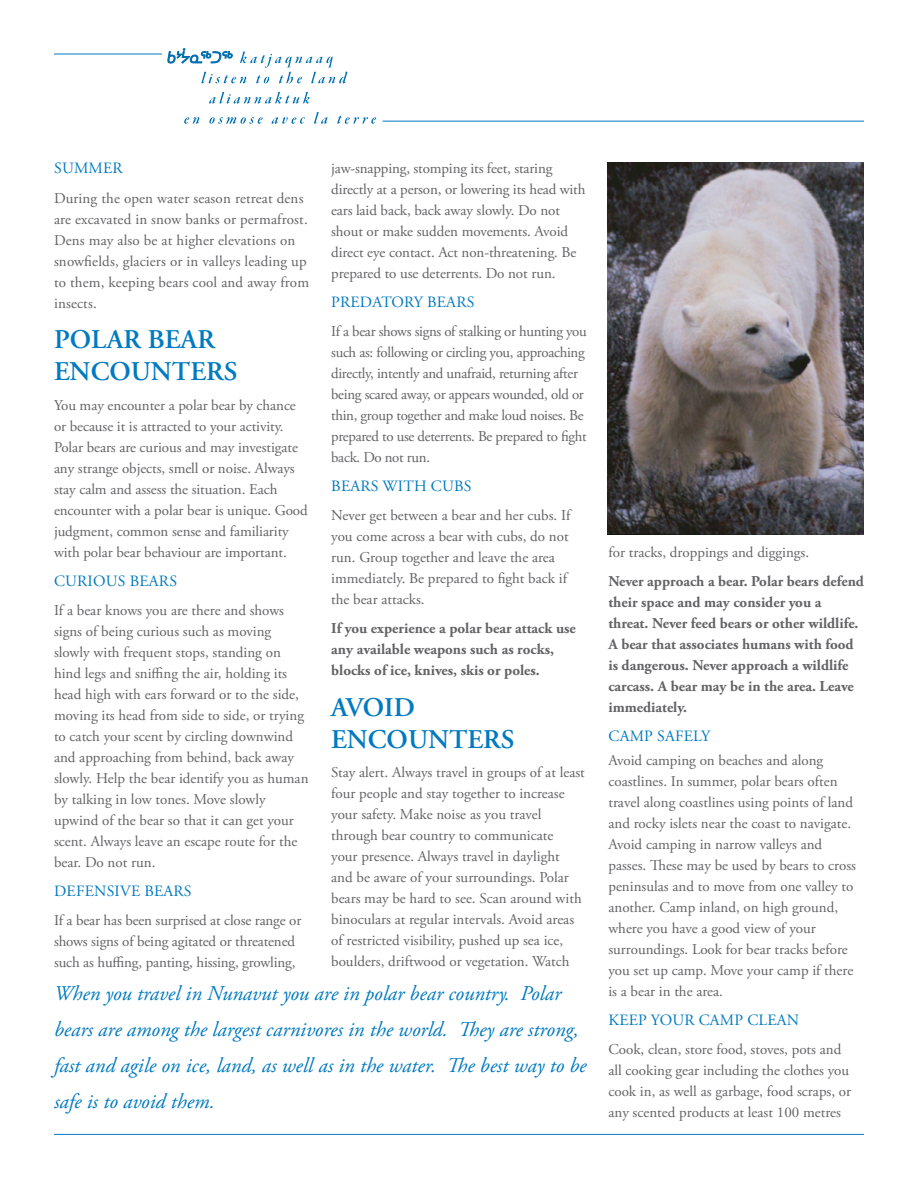
<style>
.page{position:relative;width:918px;height:1188px;background:#fff}
.page>*{position:absolute;margin:0;border:0;box-sizing:border-box;transform-origin:0 0}
.t1{font:600 27px/32.4px "Adobe Garamond Pro";color:#007ac0}
.t2{font:italic 21px/36px "Adobe Garamond Pro";color:#007ac0}
.t3{font:15.75px "Adobe Garamond Pro";letter-spacing:.015em;color:#007ac0}
.t4{font:15px/21px "Adobe Garamond Pro";color:#636366}
.t5{font:700 15px/21px "Adobe Garamond Pro";color:#636366}
.t6{font:15px/21px "Adobe Garamond Pro";letter-spacing:-.02em;color:#636366}
</style>
<div class="page">
<hr style="left:54px;top:1134px;width:810px;height:1px;background:#007ac0">
<hr style="left:382px;top:121px;width:482px;height:1px;background:#007ac0">
<svg style="left:168px;top:49px;width:180px;height:34px"></svg>
<svg style="left:209px;top:92px;width:101px;height:12px"></svg>
<svg style="left:184px;top:117px;width:15px;height:7px"></svg>
<svg style="left:209px;top:117px;width:54px;height:7px"></svg>
<svg style="left:272px;top:117px;width:33px;height:7px"></svg>
<svg style="left:314px;top:112px;width:14px;height:12px"></svg>
<svg style="left:337px;top:116px;width:39px;height:8px"></svg>
<hr style="left:54px;top:54px;width:108px;height:1px;background:#007ac0">
<img style="left:608px;top:162px;width:256px;height:373px">
<p class="t3" style="left:54px;top:159px;width:70px">SUMMER</p>
<p class="t4" style="left:54px;top:188px;width:257px">During the open water season retreat dens are excavated in snow banks or permafrost.<br>Dens may also be at higher elevations on snowfields, glaciers or in valleys leading up to them, keeping bears cool and away from insects.</p>
<h1 class="t1" style="left:54px;top:324px;width:185px">POLAR BEAR<br>ENCOUNTERS</h1>
<p class="t4" style="left:54px;top:395px;width:255px">You may encounter a polar bear by chance or because it is attracted to your activity.<br>Polar bears are curious and may investigate any strange objects, smell or noise. Always stay calm and assess the situation. Each encounter with a polar bear is unique. Good judgment, common sense and familiarity with polar bear behaviour are important.</p>
<p class="t3" style="left:54px;top:571px;width:124px">CURIOUS BEARS</p>
<p class="t4" style="left:54px;top:600px;width:256px">If a bear knows you are there and shows signs of being curious such as moving slowly with frequent stops, standing on hind legs and sniffing the air, holding its head high with ears forward or to the side, moving its head from side to side, or trying to catch your scent by circling downwind and approaching from behind, back away slowly. Help the bear identify you as human by talking in low tones. Move slowly upwind of the bear so that it can get your scent. Always leave an escape route for the bear. Do not run.</p>
<p class="t3" style="left:54px;top:881px;width:139px">DEFENSIVE BEARS</p>
<p class="t4" style="left:54px;top:910px;width:249px">If a bear has been surprised at close range or shows signs of being agitated or threatened such as huffing, panting, hissing, growling,</p>
<p class="t4" style="left:331px;top:158px;width:256px">jaw-snapping, stomping its feet, staring directly at a person, or lowering its head with ears laid back, back away slowly. Do not shout or make sudden movements. Avoid direct eye contact. Act non-threatening. Be prepared to use deterrents. Do not run.</p>
<p class="t3" style="left:331px;top:293px;width:145px">PREDATORY BEARS</p>
<p class="t6" style="left:331px;top:321px;width:257px">If a bear shows signs of stalking or hunting you such as: following or circling you, approaching directly, intently and unafraid, returning after being scared away, or appears wounded, old or thin, group together and make loud noises. Be prepared to use deterrents. Be prepared to fight back. Do not run.</p>
<p class="t3" style="left:331px;top:477px;width:142px">BEARS WITH CUBS</p>
<p class="t4" style="left:331px;top:506px;width:241px">Never get between a bear and her cubs. If you come across a bear with cubs, do not run. Group together and leave the area immediately. Be prepared to fight back if the bear attacks.</p>
<p class="t5" style="left:331px;top:618px;width:246px">If you experience a polar bear attack use any available weapons such as rocks, blocks of ice, knives, skis or poles.</p>
<h1 class="t1" style="left:331px;top:691px;width:185px">AVOID<br>ENCOUNTERS</h1>
<p class="t4" style="left:331px;top:763px;width:255px">Stay alert. Always travel in groups of at least four people and stay together to increase your safety. Make noise as you travel through bear country to communicate<br>your presence. Always travel in daylight and be aware of your surroundings. Polar bears may be hard to see. Scan around with binoculars at regular intervals. Avoid areas of restricted visibility, pushed up sea ice, boulders, driftwood or vegetation. Watch</p>
<h2 class="t2" style="left:54px;top:975px;width:534px">When you travel in Nunavut you are in polar bear country. Polar bears are among the largest carnivores in the world. They are strong, fast and agile on ice, land, as well as in the water. The best way to be safe is to avoid them.</h2>
<p class="t4" style="left:608px;top:542px;width:202px">for tracks, droppings and diggings.</p>
<p class="t5" style="left:608px;top:571px;width:257px">Never approach a bear. Polar bears defend their space and may consider you a threat. Never feed bears or other wildlife.<br>A bear that associates humans with food is dangerous. Never approach a wildlife carcass. A bear may be in the area. Leave immediately.</p>
<p class="t3" style="left:609px;top:726px;width:103px">CAMP SAFELY</p>
<p class="t4" style="left:608px;top:750px;width:249px">Avoid camping on beaches and along coastlines. In summer, polar bears often travel along coastlines using points of land and rocky islets near the coast to navigate.<br>Avoid camping in narrow valleys and passes. These may be used by bears to cross peninsulas and to move from one valley to another. Camp inland, on high ground, where you have a good view of your surroundings. Look for bear tracks before you set up camp. Move your camp if there is a bear in the area.</p>
<p class="t3" style="left:609px;top:1010px;width:192px">KEEP YOUR CAMP CLEAN</p>
<p class="t4" style="left:608px;top:1039px;width:244px">Cook, clean, store food, stoves, pots and all cooking gear including the clothes you cook in, as well as garbage, food scraps, or any scented products at least 100 metres</p>
</div>
